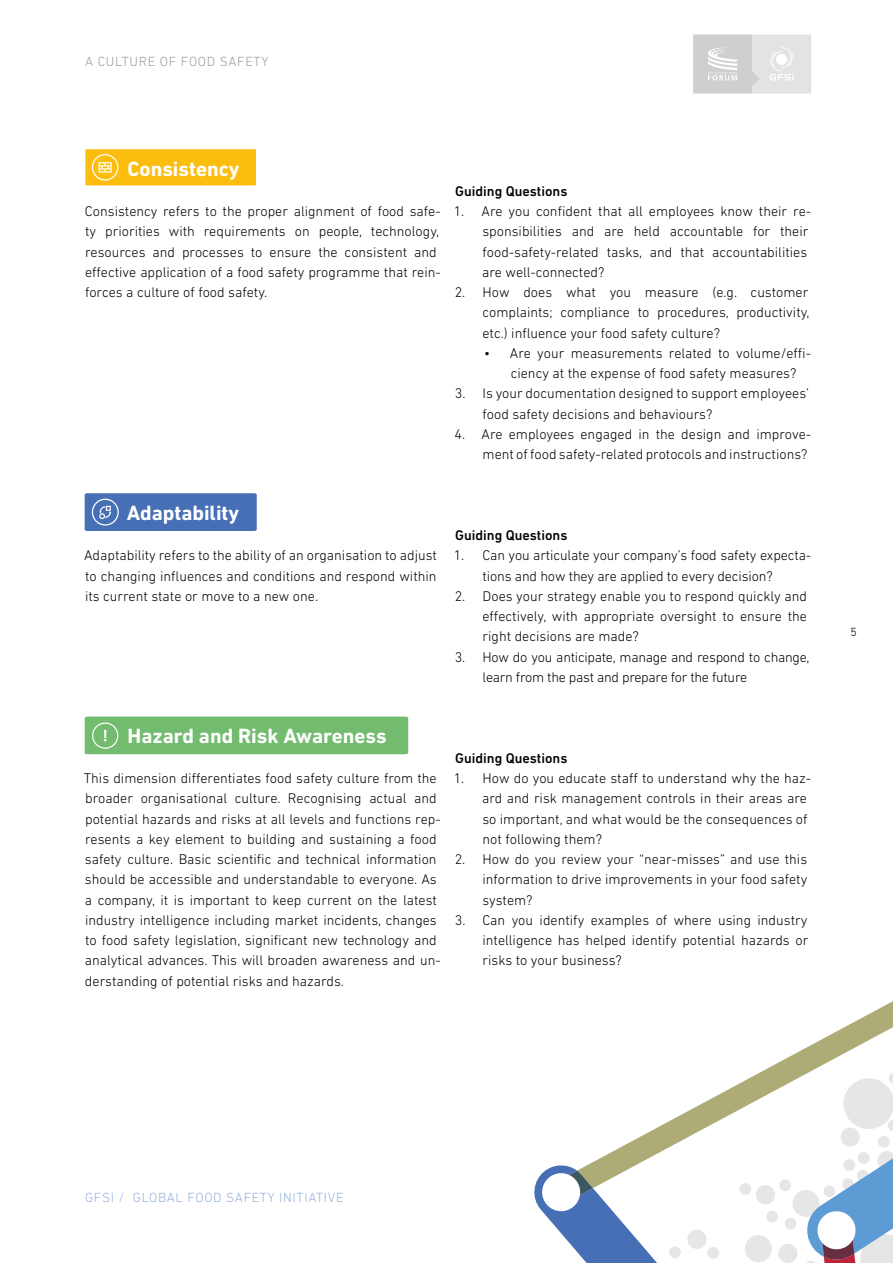
<style>
.page{position:relative;width:893px;height:1263px;background:#fff}
.page>*{position:absolute;margin:0;border:0;box-sizing:border-box;transform-origin:0 0}
.t1{font:700 21px "DIN Next LT Pro";color:#fff}
.t2{font:300 14.25px/20.2px "DIN Next LT Pro";color:#000}
.t3{font:300 14.25px/20.2px "DIN Next LT Pro";letter-spacing:-.02em;color:#000}
.t4{font:500 14.25px "DIN Next LT Pro";color:#010202}
.t5{font:300 13.5px "DIN Next LT Pro";letter-spacing:.05em;color:#97b3dc}
.t6{font:300 13.5px "DIN Next LT Pro";letter-spacing:.05em;color:#9d9d9c}
.t7{font:300 12px "DIN Next LT Pro";color:#000}
</style>
<div class="page">
<svg style="left:693px;top:35px;width:118px;height:59px;background:#dcdcdc"></svg>
<svg style="left:761px;top:1001px;width:132px;height:71px"></svg>
<svg style="left:534px;top:1072px;width:359px;height:191px"></svg>
<svg style="left:84px;top:493px;width:173px;height:38px;background:#4c74b7"></svg>
<svg style="left:84px;top:716px;width:325px;height:39px;background:#78be75"></svg>
<svg style="left:85px;top:149px;width:171px;height:36px;background:#fcc017"></svg>
<p class="t6" style="left:85px;top:54px;width:185px">A CULTURE OF FOOD SAFETY</p>
<h1 class="t1" style="left:128px;top:156px;width:113px">Consistency</h1>
<p class="t2" style="left:85px;top:201px;width:357px">Consistency refers to the proper alignment of food safe&shy;ty priorities with requirements on people, technology, resources and processes to ensure the consistent and effective application of a food safety programme that rein&shy;forces a culture of food safety.</p>
<p class="t2" style="left:482px;top:201px;width:330px;text-indent:-28px">1. Are you confident that all employees know their re&shy;sponsibilities and are held accountable for their food-safety-related tasks, and that accountabilities are well-connected?</p>
<p class="t4" style="left:455px;top:183px;width:114px">Guiding Questions</p>
<p class="t2" style="left:482px;top:282px;width:329px;text-align:justify;text-indent:-28px">2. How does what you measure (e.g. customer complaints; compliance to procedures, productivity, etc.) influence your food safety culture?</p>
<p class="t2" style="left:511px;top:343px;width:302px;text-indent:-26px">• Are your measurements related to volume/effi&shy;ciency at the expense of food safety measures?</p>
<p class="t2" style="left:482px;top:383px;width:328px;text-indent:-28px">3. Is your documentation designed to support employees’ food safety decisions and behaviours?</p>
<p class="t2" style="left:455px;top:424px;width:358px;text-align:right">4. Are employees engaged in the design and improve&shy;ment of food safety-related protocols and instructions?</p>
<h1 class="t1" style="left:127px;top:500px;width:114px">Adaptability</h1>
<p class="t2" style="left:84px;top:545px;width:354px;text-align:justify">Adaptability refers to the ability of an organisation to adjust to changing influences and conditions and respond within its current state or move to a new one.</p>
<p class="t2" style="left:483px;top:545px;width:330px;text-indent:-29px">1. Can you articulate your company’s food safety expecta&shy;tions and how they are applied to every decision?</p>
<p class="t4" style="left:455px;top:527px;width:114px">Guiding Questions</p>
<p class="t2" style="left:482px;top:586px;width:326px;text-align:justify;text-indent:-28px">2. Does your strategy enable you to respond quickly and effectively, with appropriate oversight to ensure the right decisions are made?</p>
<p class="t3" style="left:483px;top:646px;width:328px;text-indent:-28px">3. How do you anticipate, manage and respond to change, learn from the past and prepare for the future</p>
<h1 class="t1" style="left:128px;top:723px;width:261px">Hazard and Risk Awareness</h1>
<p class="t2" style="left:84px;top:768px;width:358px">This dimension differentiates food safety culture from the broader organisational culture. Recognising actual and potential hazards and risks at all levels and functions rep&shy;resents a key element to building and sustaining a food safety culture. Basic scientific and technical information should be accessible and understandable to everyone. As a company, it is important to keep current on the latest industry intelligence including market incidents, changes to food safety legislation, significant new technology and analytical advances. This will broaden awareness and un&shy;derstanding of potential risks and hazards.</p>
<p class="t2" style="left:482px;top:768px;width:330px;text-indent:-28px">1. How do you educate staff to understand why the haz&shy;ard and risk management controls in their areas are so important, and what would be the consequences of not following them?</p>
<p class="t4" style="left:455px;top:750px;width:114px">Guiding Questions</p>
<p class="t2" style="left:482px;top:849px;width:326px;text-align:justify;text-indent:-28px">2. How do you review your “near-misses” and use this information to drive improvements in your food safety system?</p>
<p class="t2" style="left:482px;top:910px;width:327px;text-align:justify;text-indent:-28px">3. Can you identify examples of where using industry intelligence has helped identify potential hazards or risks to your business?</p>
<p class="t7" style="left:850px;top:625px;width:8px">5</p>
<p class="t5" style="left:85px;top:1189px;width:260px">GFSI / GLOBAL FOOD SAFETY INITIATIVE</p>
</div>
